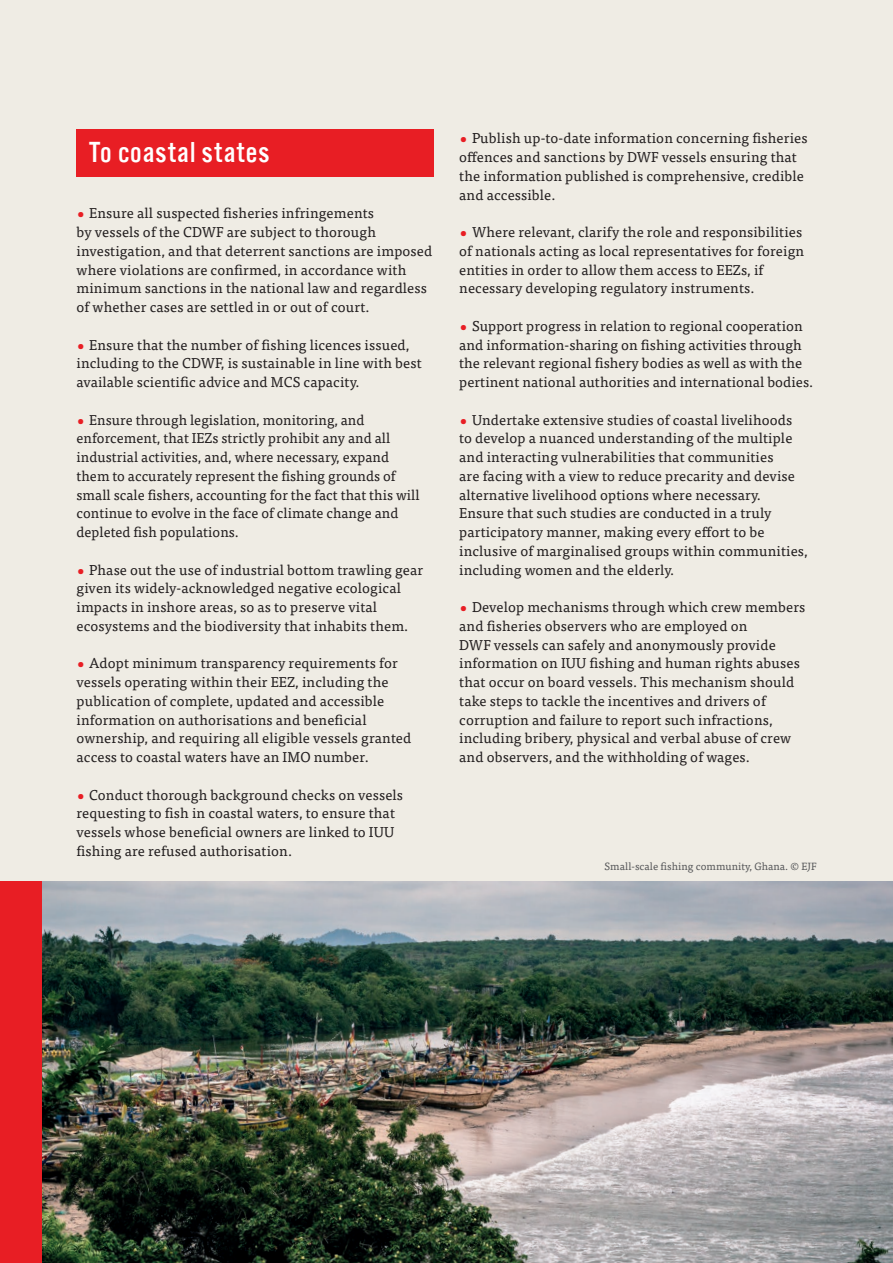
<style>
.page{position:relative;width:893px;height:1263px;background:#efece4}
.page>*{position:absolute;margin:0;border:0;box-sizing:border-box;transform-origin:0 0}
.t1{font:30px "Alternate Got No 3 D";letter-spacing:.03em;color:#fff}
.t2{font:14.25px/18.8px "Tisa Pro";letter-spacing:.01em;color:#231f20}
.t3{font:10.5px "Tisa Pro";letter-spacing:.005em;color:#57585a}
.s1{font-weight:700;color:#e81e24}
</style>
<div class="page">
<div style="left:77px;top:129px;width:357px;height:48px;background:#e81e24"></div>
<img style="left:41px;top:882px;width:852px;height:381px">
<div style="left:0;top:882px;width:41px;height:381px;background:#e81e24"></div>
<p class="t1" style="left:89px;top:137px;width:182px">To coastal states</p>
<p class="t2" style="left:77px;top:203px;width:357px"><span class="s1">•</span> Ensure all suspected fisheries infringements<br>by vessels of the CDWF are subject to thorough investigation, and that deterrent sanctions are imposed where violations are confirmed, in accordance with minimum sanctions in the national law and regardless of whether cases are settled in or out of court.</p>
<p class="t2" style="left:77px;top:334px;width:347px"><span class="s1">•</span> Ensure that the number of fishing licences issued, including to the CDWF, is sustainable in line with best available scientific advice and MCS capacity.</p>
<p class="t2" style="left:77px;top:409px;width:344px"><span class="s1">•</span> Ensure through legislation, monitoring, and enforcement, that IEZs strictly prohibit any and all industrial activities, and, where necessary, expand them to accurately represent the fishing grounds of small scale fishers, accounting for the fact that this will continue to evolve in the face of climate change and depleted fish populations.</p>
<p class="t2" style="left:77px;top:559px;width:348px"><span class="s1">•</span> Phase out the use of industrial bottom trawling gear given its widely-acknowledged negative ecological impacts in inshore areas, so as to preserve vital ecosystems and the biodiversity that inhabits them.</p>
<p class="t2" style="left:77px;top:653px;width:336px"><span class="s1">•</span> Adopt minimum transparency requirements for vessels operating within their EEZ, including the publication of complete, updated and accessible information on authorisations and beneficial ownership, and requiring all eligible vessels granted access to coastal waters have an IMO number.</p>
<p class="t2" style="left:77px;top:784px;width:328px"><span class="s1">•</span> Conduct thorough background checks on vessels requesting to fish in coastal waters, to ensure that vessels whose beneficial owners are linked to IUU fishing are refused authorisation.</p>
<p class="t2" style="left:459px;top:128px;width:350px"><span class="s1">•</span> Publish up-to-date information concerning fisheries offences and sanctions by DWF vessels ensuring that the information published is comprehensive, credible and accessible.</p>
<p class="t2" style="left:459px;top:222px;width:346px"><span class="s1">•</span> Where relevant, clarify the role and responsibilities of nationals acting as local representatives for foreign entities in order to allow them access to EEZs, if necessary developing regulatory instruments.</p>
<p class="t2" style="left:459px;top:316px;width:356px"><span class="s1">•</span> Support progress in relation to regional cooperation and information-sharing on fishing activities through the relevant regional fishery bodies as well as with the pertinent national authorities and international bodies.</p>
<p class="t2" style="left:459px;top:409px;width:350px"><span class="s1">•</span> Undertake extensive studies of coastal livelihoods to develop a nuanced understanding of the multiple and interacting vulnerabilities that communities<br>are facing with a view to reduce precarity and devise alternative livelihood options where necessary.<br>Ensure that such studies are conducted in a truly participatory manner, making every effort to be inclusive of marginalised groups within communities, including women and the elderly.</p>
<p class="t2" style="left:459px;top:597px;width:348px"><span class="s1">•</span> Develop mechanisms through which crew members and fisheries observers who are employed on<br>DWF vessels can safely and anonymously provide information on IUU fishing and human rights abuses that occur on board vessels. This mechanism should take steps to tackle the incentives and drivers of corruption and failure to report such infractions, including bribery, physical and verbal abuse of crew and observers, and the withholding of wages.</p>
<p class="t3" style="left:605px;top:859px;width:213px">Small-scale fishing community, Ghana. © EJF</p>
</div>
